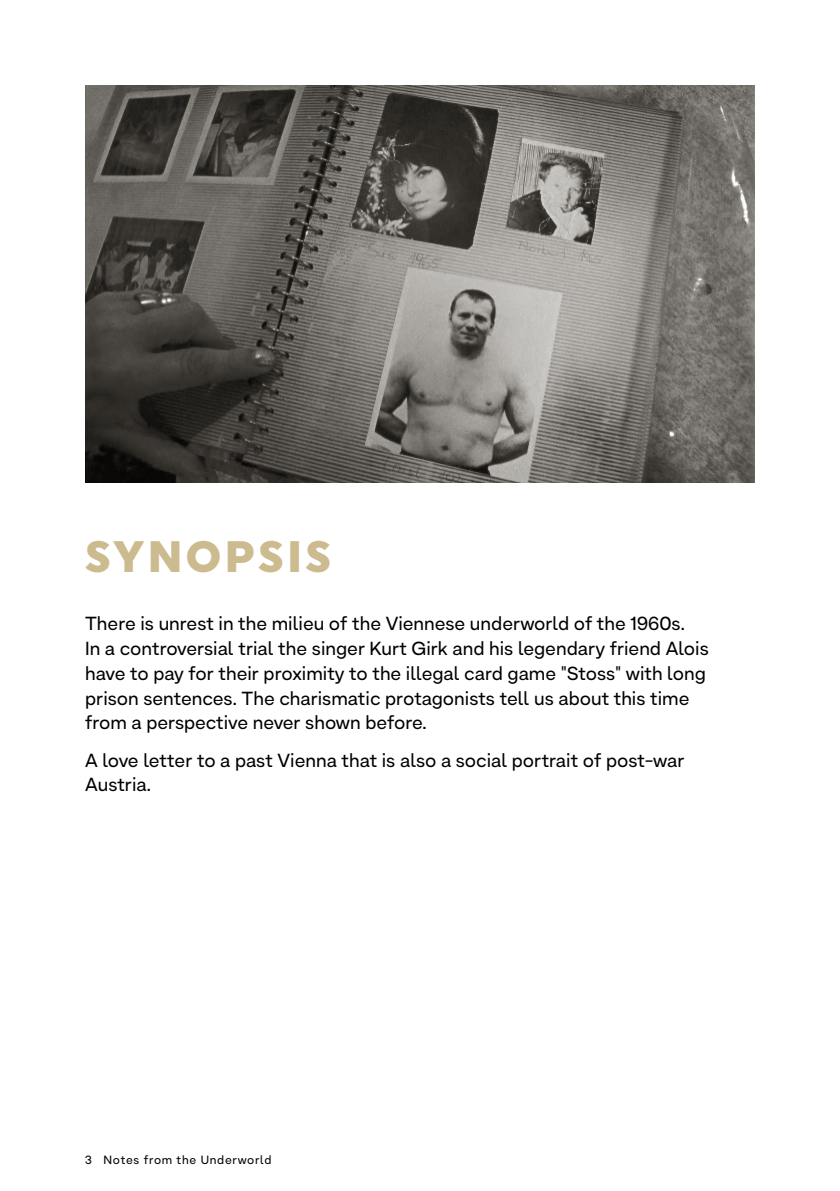
<style>
.page{position:relative;width:840px;height:1191px;background:#fff}
.page>*{position:absolute;margin:0;border:0;box-sizing:border-box;transform-origin:0 0}
.t1{font:900 44px "Uniform";letter-spacing:.07em;color:#ccbb8f}
.t2{font:19px/24.8px "Armin Grotesk";color:#000}
.t3{font:12px "Armin Grotesk";letter-spacing:.06em;color:#000}
</style>
<div class="page">
<img style="left:85px;top:85px;width:669px;height:397px">
<h1 class="t1" style="left:85px;top:530px;width:248px">SYNOPSIS</h1>
<p class="t2" style="left:85px;top:612px;width:625px">There is unrest in the milieu of the Viennese underworld of the 1960s.<br>In a controversial trial the singer Kurt Girk and his legendary friend Alois have to pay for their proximity to the illegal card game "Stoss" with long prison sentences. The charismatic protagonists tell us about this time from a perspective never shown before.</p>
<p class="t2" style="left:85px;top:749px;width:600px">A love letter to a past Vienna that is also a social portrait of post-war<br>Austria.</p>
<p class="t3" style="left:85px;top:1152px;width:188px">3 Notes from the Underworld</p>
</div>
